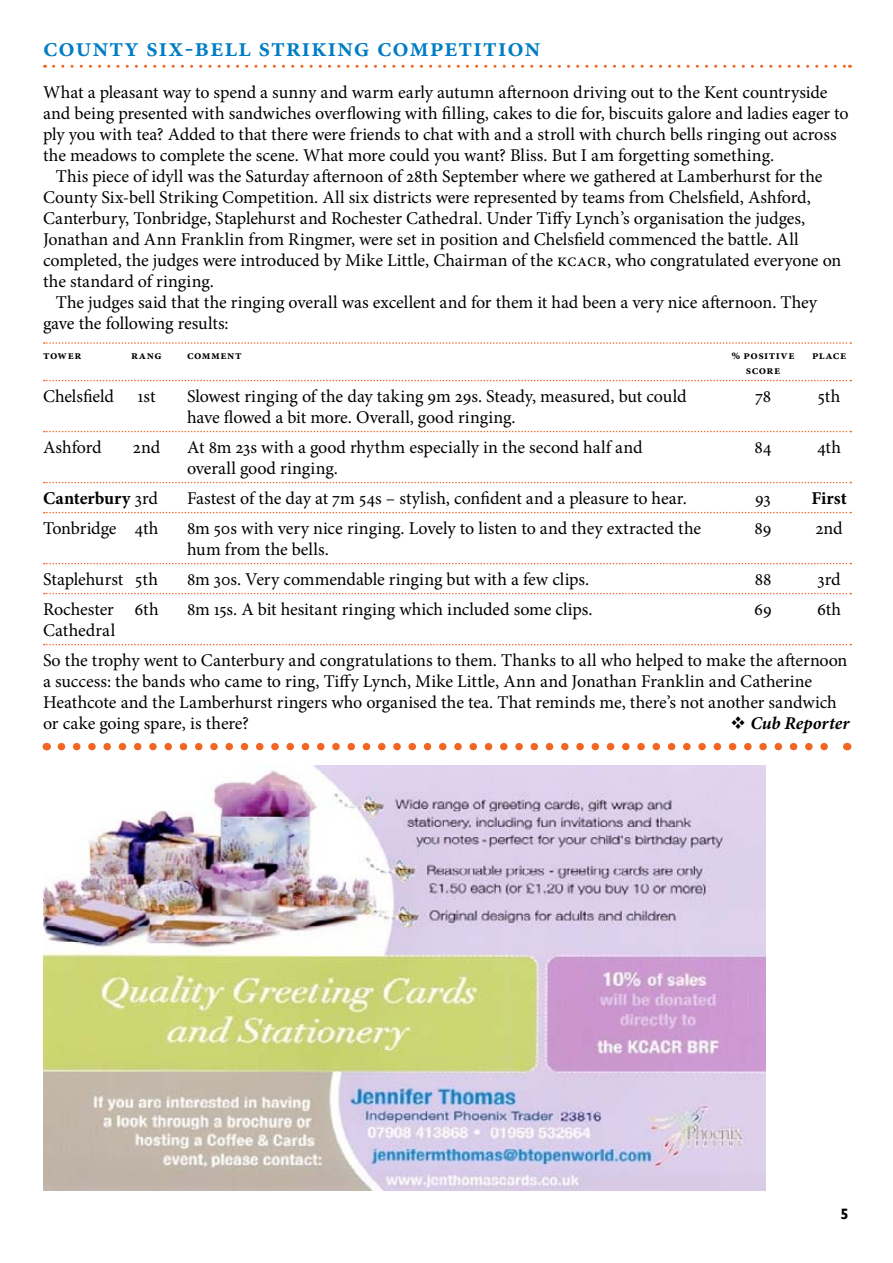
<style>
.page{position:relative;width:893px;height:1263px;background:#fff}
.page>*{position:absolute;margin:0;border:0;box-sizing:border-box;transform-origin:0 0}
.t1{font:600 27px "Minion Pro";letter-spacing:.025em;color:#007dc5}
.t2{font:18px/21px "Minion Pro";color:#000}
.t3{font:700 18px "Minion Pro";letter-spacing:-.005em;color:#000}
.t4{font:italic 700 18px "Minion Pro";letter-spacing:-.005em;color:#000}
.t5{font:700 15px "Gill Sans";color:#000}
.t6{font:700 12px "Minion Pro";letter-spacing:.04em;color:#000}
.s1{font-weight:400}
</style>
<div class="page">
<svg style="left:54px;top:65px;width:796px;height:3px"></svg>
<svg style="left:44px;top:342px;width:807px;height:2px"></svg>
<svg style="left:44px;top:380px;width:807px;height:1px"></svg>
<svg style="left:44px;top:431px;width:807px;height:1px"></svg>
<svg style="left:44px;top:482px;width:807px;height:1px"></svg>
<svg style="left:44px;top:512px;width:807px;height:1px"></svg>
<svg style="left:44px;top:563px;width:807px;height:1px"></svg>
<svg style="left:44px;top:593px;width:807px;height:1px"></svg>
<svg style="left:44px;top:644px;width:807px;height:1px"></svg>
<svg style="left:61px;top:743px;width:767px;height:7px"></svg>
<img style="left:43px;top:765px;width:722px;height:426px">
<h1 class="t1" style="left:43px;top:28px;width:499px">county six-bell striking competition</h1>
<p class="t2" style="left:43px;top:82px;width:807px">What a pleasant way to spend a sunny and warm early autumn afternoon driving out to the Kent countryside and being presented with sandwiches overflowing with filling, cakes to die for, biscuits galore and ladies eager to ply you with tea? Added to that there were friends to chat with and a stroll with church bells ringing out across the meadows to complete the scene. What more could you want? Bliss. But I am forgetting something.</p>
<p class="t2" style="left:43px;top:166px;width:800px;text-indent:13px">This piece of idyll was the Saturday afternoon of 28th September where we gathered at Lamberhurst for the County Six-bell Striking Competition. All six districts were represented by teams from Chelsfield, Ashford, Canterbury, Tonbridge, Staplehurst and Rochester Cathedral. Under Tiffy Lynch’s organisation the judges, Jonathan and Ann Franklin from Ringmer, were set in position and Chelsfield commenced the battle. All completed, the judges were introduced by Mike Little, Chairman of the kcacr, who congratulated everyone on the standard of ringing.</p>
<p class="t2" style="left:43px;top:292px;width:776px;text-indent:13px">The judges said that the ringing overall was excellent and for them it had been a very nice afternoon. They gave the following results:</p>
<p class="t6" style="left:43px;top:346px;width:40px">tower</p>
<p class="t6" style="left:131px;top:346px;width:32px">rang</p>
<p class="t6" style="left:187px;top:346px;width:56px">comment</p>
<p class="t6" style="left:731px;top:346px;width:65px">% positive</p>
<p class="t6" style="left:812px;top:346px;width:36px">place</p>
<p class="t6" style="left:746px;top:361px;width:36px">score</p>
<p class="t2" style="left:43px;top:386px;width:72px">Chelsfield</p>
<p class="t2" style="left:137px;top:386px;width:20px">1st</p>
<p class="t2" style="left:187px;top:386px;width:501px">Slowest ringing of the day taking 9m 29s. Steady, measured, but could</p>
<p class="t2" style="left:755px;top:386px;width:18px">78</p>
<p class="t2" style="left:818px;top:386px;width:24px">5th</p>
<p class="t2" style="left:187px;top:407px;width:330px">have flowed a bit more. Overall, good ringing.</p>
<p class="t2" style="left:43px;top:437px;width:60px">Ashford</p>
<p class="t2" style="left:133px;top:437px;width:29px">2nd</p>
<p class="t2" style="left:187px;top:437px;width:457px">At 8m 23s with a good rhythm especially in the second half and</p>
<p class="t2" style="left:755px;top:437px;width:19px">84</p>
<p class="t2" style="left:817px;top:437px;width:26px">4th</p>
<p class="t2" style="left:187px;top:458px;width:152px">overall good ringing.</p>
<p class="t3" style="left:43px;top:486px;width:117px">Canterbury <span class="s1">3rd</span></p>
<p class="t2" style="left:187px;top:488px;width:501px">Fastest of the day at 7m 54s – stylish, confident and a pleasure to hear.</p>
<p class="t2" style="left:755px;top:488px;width:17px">93</p>
<p class="t3" style="left:811px;top:486px;width:37px">First</p>
<p class="t2" style="left:43px;top:518px;width:117px">Tonbridge 4th</p>
<p class="t2" style="left:187px;top:518px;width:515px">8m 50s with very nice ringing. Lovely to listen to and they extracted the</p>
<p class="t2" style="left:755px;top:518px;width:18px">89</p>
<p class="t2" style="left:815px;top:518px;width:29px">2nd</p>
<p class="t2" style="left:187px;top:539px;width:143px">hum from the bells.</p>
<p class="t2" style="left:43px;top:569px;width:116px">Staplehurst 5th</p>
<p class="t2" style="left:187px;top:569px;width:404px">8m 30s. Very commendable ringing but with a few clips.</p>
<p class="t2" style="left:755px;top:569px;width:18px">88</p>
<p class="t2" style="left:817px;top:569px;width:25px">3rd</p>
<p class="t2" style="left:43px;top:599px;width:117px">Rochester 6th</p>
<p class="t2" style="left:187px;top:599px;width:407px">8m 15s. A bit hesitant ringing which included some clips.</p>
<p class="t2" style="left:754px;top:599px;width:19px">69</p>
<p class="t2" style="left:817px;top:599px;width:26px">6th</p>
<p class="t2" style="left:43px;top:616px;width:806px;line-height:30px">Cathedral<br>So the trophy went to Canterbury and congratulations to them. Thanks to all who helped to make the afternoon</p>
<p class="t2" style="left:43px;top:671px;width:795px">a success: the bands who came to ring, Tiffy Lynch, Mike Little, Ann and Jonathan Franklin and Catherine<br>Heathcote and the Lamberhurst ringers who organised the tea. That reminds me, there’s not another sandwich or cake going spare, is there?</p>
<p class="t4" style="left:750px;top:711px;width:100px">Cub Reporter</p>
<p class="t5" style="left:840px;top:1205px;width:10px">5</p>
</div>
